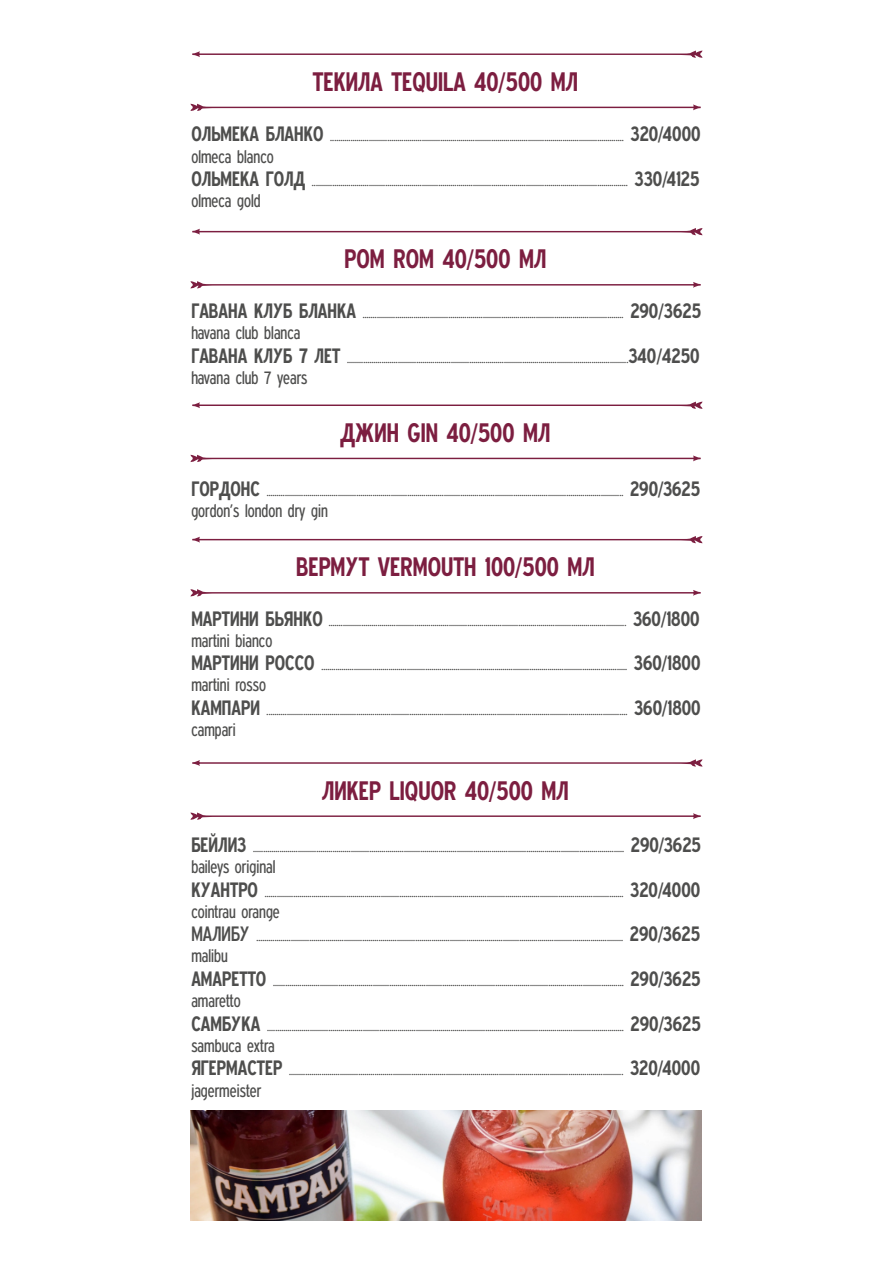
<style>
.page{position:relative;width:893px;height:1263px;background:#fff}
.page>*{position:absolute;margin:0;border:0;box-sizing:border-box;transform-origin:0 0}
.t1{font:700 27px "Expressway Cd";color:#7c1e40}
.t2{font:18px "Expressway Cd Bk";color:#4e4e4d}
.t3{font:13.5px "Expressway Cd";color:#4e4e4d}
.s1{font-weight:700;font-size:21px}
.s2{font-size:21px}
</style>
<div class="page">
<svg style="left:192px;top:51px;width:511px;height:7px"></svg>
<svg style="left:190px;top:104px;width:511px;height:7px"></svg>
<svg style="left:192px;top:228px;width:511px;height:7px"></svg>
<svg style="left:190px;top:281px;width:511px;height:7px"></svg>
<svg style="left:192px;top:402px;width:511px;height:7px"></svg>
<svg style="left:190px;top:455px;width:511px;height:7px"></svg>
<svg style="left:192px;top:759px;width:511px;height:8px"></svg>
<svg style="left:190px;top:812px;width:511px;height:8px"></svg>
<svg style="left:192px;top:536px;width:511px;height:7px"></svg>
<svg style="left:190px;top:589px;width:511px;height:7px"></svg>
<img style="left:191px;top:1111px;width:510px;height:110px">
<h1 class="t1" style="left:313px;top:70px;width:267px">ТЕКИЛА TEQUILA 40/500 МЛ</h1>
<p class="t3" style="left:191px;top:131px;width:511px"><span class="s1">ОЛЬМЕКА БЛАНКО</span> ................................................................................................................................................ <span class="s1">320/4000</span></p>
<h2 class="t2" style="left:191px;top:149px;width:84px">olmeca blanco</h2>
<p class="t3" style="left:191px;top:176px;width:510px"><span class="s1">ОЛЬМЕКА ГОЛД</span> ........................................................................................................................................................... <span class="s1">330/4125</span></p>
<h2 class="t2" style="left:191px;top:193px;width:71px">olmeca gold</h2>
<h1 class="t1" style="left:345px;top:248px;width:203px">РОМ ROM 40/500 МЛ</h1>
<p class="t3" style="left:191px;top:308px;width:511px"><span class="s1">ГАВАНА КЛУБ БЛАНКА</span> ................................................................................................................................ <span class="s1">290/3625</span></p>
<h2 class="t2" style="left:191px;top:325px;width:111px">havana club blanca</h2>
<p class="t3" style="left:191px;top:352px;width:510px"><span class="s1">ГАВАНА КЛУБ 7 ЛЕТ</span> ..........................................................................................................................................<span class="s1">340/4250</span></p>
<h2 class="t2" style="left:191px;top:370px;width:117px">havana club 7 years</h2>
<h1 class="t1" style="left:341px;top:421px;width:211px">ДЖИН GIN 40/500 МЛ</h1>
<p class="t3" style="left:191px;top:486px;width:510px"><span class="s1">ГОРДОНС</span> ............................................................................................................................................................................... <span class="s1">290/3625</span></p>
<h2 class="t2" style="left:191px;top:503px;width:138px">gordon’s london dry gin</h2>
<h1 class="t1" style="left:296px;top:556px;width:300px">ВЕРМУТ VERMOUTH 100/500 МЛ</h1>
<p class="t3" style="left:191px;top:615px;width:510px"><span class="s1">МАРТИНИ БЬЯНКО</span> .................................................................................................................................................. <span class="s1">360/1800</span></p>
<h2 class="t2" style="left:191px;top:633px;width:83px">martini bianco</h2>
<p class="t3" style="left:191px;top:660px;width:511px"><span class="s1">МАРТИНИ РОССО</span> ...................................................................................................................................................... <span class="s1">360/1800</span></p>
<h2 class="t2" style="left:191px;top:677px;width:76px">martini rosso</h2>
<p class="t3" style="left:191px;top:704px;width:511px"><span class="s1">КАМПАРИ</span> ................................................................................................................................................................................. <span class="s1">360/1800</span></p>
<h2 class="t2" style="left:191px;top:722px;width:46px">campari</h2>
<h1 class="t1" style="left:322px;top:779px;width:248px">ЛИКЕР LIQUOR 40/500 МЛ</h1>
<p class="t3" style="left:191px;top:841px;width:511px"><span class="s1">БЕЙЛИЗ</span> ...................................................................................................................................................................................... <span class="s1">290/3625</span></p>
<h2 class="t2" style="left:191px;top:859px;width:86px">baileys original</h2>
<p class="t3" style="left:191px;top:886px;width:511px"><span class="s1">КУАНТРО</span> ................................................................................................................................................................................ <span class="s1">320/4000</span></p>
<h2 class="t2" style="left:191px;top:904px;width:90px">cointrau orange</h2>
<p class="t3" style="left:191px;top:931px;width:510px"><span class="s2">МАЛИБУ</span> .................................................................................................................................................................................... <span class="s1">290/3625</span></p>
<h2 class="t2" style="left:191px;top:949px;width:38px">malibu</h2>
<p class="t3" style="left:191px;top:975px;width:511px"><span class="s1">АМАРЕТТО</span> ............................................................................................................................................................................ <span class="s1">290/3625</span></p>
<h2 class="t2" style="left:191px;top:993px;width:51px">amaretto</h2>
<p class="t3" style="left:191px;top:1020px;width:511px"><span class="s1">САМБУКА</span> ............................................................................................................................................................................... <span class="s1">290/3625</span></p>
<h2 class="t2" style="left:191px;top:1038px;width:85px">sambuca extra</h2>
<p class="t3" style="left:191px;top:1065px;width:510px"><span class="s1">ЯГЕРМАСТЕР</span> .................................................................................................................................................................... <span class="s1">320/4000</span></p>
<h2 class="t2" style="left:191px;top:1083px;width:72px">jagermeister</h2>
</div>
